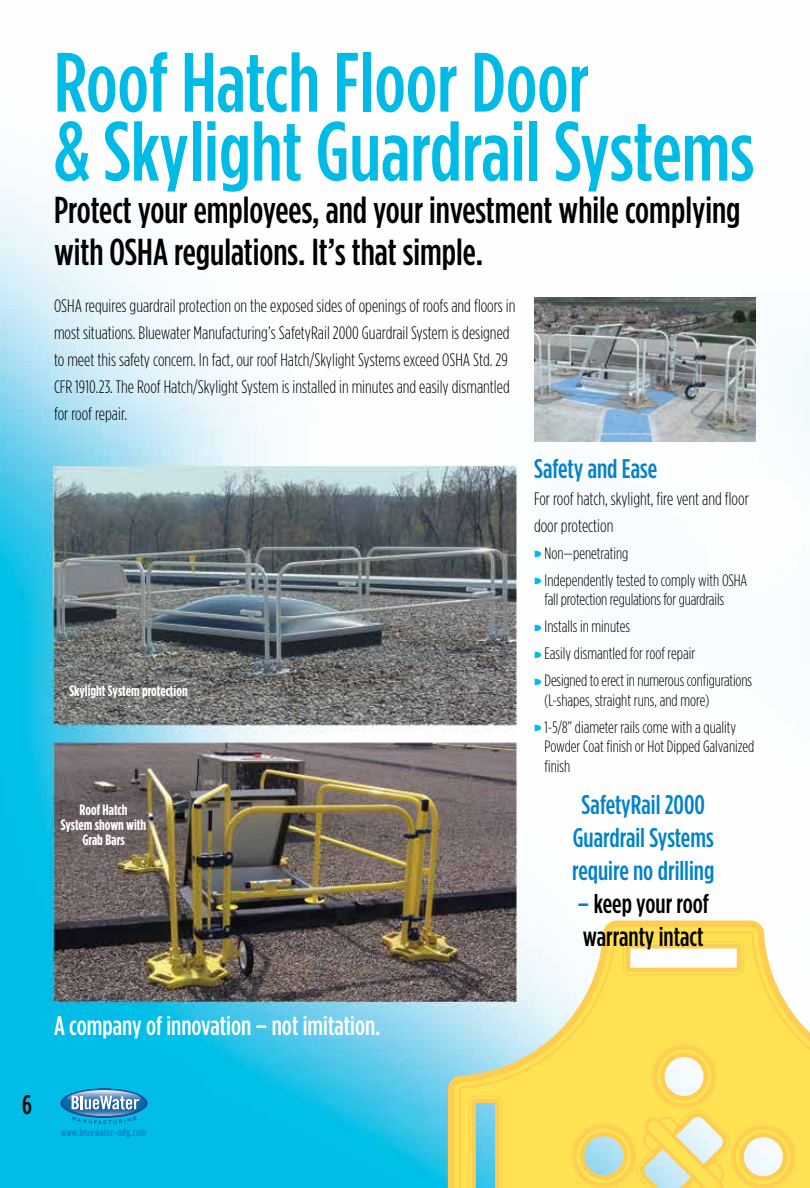
<style>
.page{position:relative;width:810px;height:1188px;background:#fff}
.page>*{position:absolute;margin:0;border:0;box-sizing:border-box;transform-origin:0 0}
.t1{font:500 84px/69px "Gotham Condensed";color:#00bbe5}
.t2{font:500 37.5px/42px "Gotham Condensed";color:#000}
.t3{font:500 27px/33px "Gotham Condensed";color:#0083ca;text-align:center}
.t4{font:500 27px "Gotham Condensed";color:#fff}
.t5{font:500 27px/33px "Gotham Condensed";color:#000}
.t6{font:300 18px/27px "Gotham Condensed";color:#000}
.t7{font:300 16.5px/27px "Gotham Condensed";color:#000}
.t8{font:700 15px/15px "Gotham Condensed";color:#fff;text-align:center}
.t9{font:500 10.5px "Gotham Condensed";letter-spacing:.025em;color:#0083ca}
.s1{color:#0083ca}
</style>
<div class="page">
<img style="left:0;top:188px;width:810px;height:1000px">
<svg style="left:448px;top:921px;width:362px;height:267px;fill:#ffe252"></svg>
<svg style="left:468px;top:1096px;width:35px;height:92px;background:#aace9f"></svg>
<svg style="left:623px;top:941px;width:121px;height:34px"></svg>
<svg style="left:572px;top:1044px;width:224px;height:144px;background:#f7e070"></svg>
<img style="left:534px;top:297px;width:222px;height:145px">
<div style="left:64px;top:1090px;width:80px;height:25px;background:#026dab;border-radius:50%"></div>
<svg style="left:67px;top:1090px;width:74px;height:34px;background:#57a3cd"></svg>
<svg style="left:535px;top:551px;width:6px;height:6px"></svg>
<svg style="left:535px;top:578px;width:6px;height:6px"></svg>
<svg style="left:535px;top:624px;width:6px;height:7px"></svg>
<svg style="left:535px;top:651px;width:6px;height:7px"></svg>
<svg style="left:535px;top:678px;width:6px;height:7px"></svg>
<svg style="left:535px;top:725px;width:6px;height:6px"></svg>
<h1 class="t1" style="left:54px;top:46px;width:702px">Roof Hatch Floor Door<br>&amp; Skylight Guardrail Systems</h1>
<h2 class="t2" style="left:54px;top:188px;width:688px">Protect your employees, and your investment while complying with OSHA regulations. It’s that simple.</h2>
<p class="t6" style="left:54px;top:292px;width:463px">OSHA requires guardrail protection on the exposed sides of openings of roofs and floors in most situations. Bluewater Manufacturing’s SafetyRail 2000 Guardrail System is designed to meet this safety concern. In fact, our roof Hatch/Skylight Systems exceed OSHA Std. 29<br>CFR 1910.23. The Roof Hatch/Skylight System is installed in minutes and easily dismantled for roof repair.</p>
<p class="t8" style="left:69px;top:683px;width:120px">Skylight System protection</p>
<p class="t8" style="left:61px;top:802px;width:87px">Roof Hatch<br>System shown with<br>Grab Bars</p>
<h3 class="t3" style="left:534px;top:451px;width:125px">Safety and Ease</h3>
<p class="t6" style="left:534px;top:485px;width:216px">For roof hatch, skylight, fire vent and floor door protection</p>
<p class="t7" style="left:545px;top:539px;width:204px">Non—penetrating<br>Independently tested to comply with OSHA</p>
<p class="t7" style="left:545px;top:586px;width:209px">fall protection regulations for guardrails Installs in minutes<br>Easily dismantled for roof repair<br>Designed to erect in numerous configurations</p>
<p class="t7" style="left:545px;top:686px;width:193px">(L-shapes, straight runs, and more)<br>1-5/8” diameter rails come with a quality</p>
<p class="t7" style="left:545px;top:737px;width:211px;line-height:19.5px">Powder Coat finish or Hot Dipped Galvanized finish</p>
<h3 class="t3" style="left:572px;top:788px;width:144px">SafetyRail 2000<br>Guardrail Systems require no drilling</h3>
<h3 class="t5" style="left:577px;top:887px;width:133px"><span class="s1">–</span> keep your roof warranty intact</h3>
<h3 class="t5" style="left:22px;top:1087px;width:11px">6</h3>
<h3 class="t4" style="left:54px;top:1011px;width:328px">A company of innovation – not imitation.</h3>
<p class="t9" style="left:61px;top:1127px;width:87px">www.bluewater-mfg.com</p>
</div>
